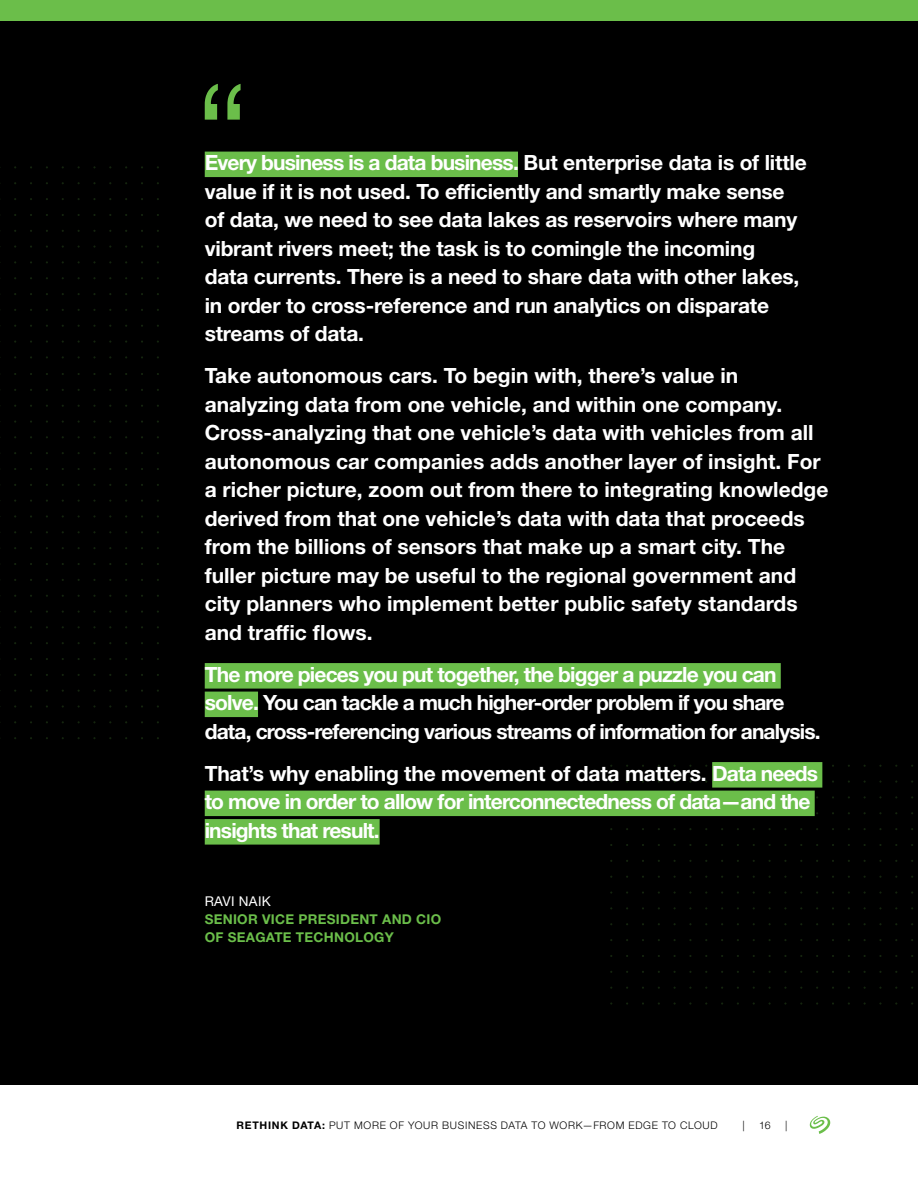
<style>
.page{position:relative;width:918px;height:1188px;background:#fff}
.page>*{position:absolute;margin:0;border:0;box-sizing:border-box;transform-origin:0 0}
.t1{font:700 21px/28.5px "Helvetica Neue LT Std";letter-spacing:-.01em;color:#fff}
.t2{font:700 21px/28.5px "Helvetica Neue LT Std";letter-spacing:-.04em;color:#fff}
.t3{font:700 13.5px/18px "Helvetica Neue LT Std";letter-spacing:.02em;color:#6bbe4a}
.t4{font:13.5px "Helvetica Neue LT Std";letter-spacing:.02em;color:#fff}
.t5{font:300 10.5px "Helvetica Neue LT Std";letter-spacing:.065em;color:#000}
.s1{font-weight:700}
</style>
<div class="page">
<svg style="left:810px;top:1116px;width:20px;height:18px"></svg>
<div style="left:0;top:0;width:918px;height:21px;background:#6bbe4a"></div>
<div style="left:0;top:21px;width:918px;height:1063px;background:#000"></div>
<div style="left:205px;top:152px;width:313px;height:25px;background:#6bbe4a"></div>
<div style="left:205px;top:663px;width:576px;height:26px;background:#6bbe4a"></div>
<div style="left:205px;top:692px;width:53px;height:25px;background:#6bbe4a"></div>
<div style="left:712px;top:762px;width:110px;height:26px;background:#6bbe4a"></div>
<div style="left:205px;top:791px;width:610px;height:25px;background:#6bbe4a"></div>
<div style="left:205px;top:819px;width:175px;height:26px;background:#6bbe4a"></div>
<svg style="left:205px;top:84px;width:36px;height:36px"></svg>
<p class="t1" style="left:205px;top:148px;width:604px">Every business is a data business. But enterprise data is of little value if it is not used. To efficiently and smartly make sense of data, we need to see data lakes as reservoirs where many vibrant rivers meet; the task is to comingle the incoming<br>data currents. There is a need to share data with other lakes, in order to cross-reference and run analytics on disparate streams of data.</p>
<p class="t1" style="left:205px;top:361px;width:625px">Take autonomous cars. To begin with, there’s value in analyzing data from one vehicle, and within one company.<br>Cross-analyzing that one vehicle’s data with vehicles from all autonomous car companies adds another layer of insight. For a richer picture, zoom out from there to integrating knowledge derived from that one vehicle’s data with data that proceeds from the billions of sensors that make up a smart city. The fuller picture may be useful to the regional government and city planners who implement better public safety standards and traffic flows.</p>
<p class="t2" style="left:205px;top:660px;width:618px">The more pieces you put together, the bigger a puzzle you can solve. You can tackle a much higher-order problem if you share data, cross-referencing various streams of information for analysis.</p>
<p class="t2" style="left:205px;top:759px;width:615px">That’s why enabling the movement of data matters. Data needs to move in order to allow for interconnectedness of data—and the insights that result.</p>
<p class="t4" style="left:205px;top:893px;width:68px">RAVI NAIK</p>
<p class="t3" style="left:205px;top:910px;width:238px">SENIOR VICE PRESIDENT AND CIO<br>OF SEAGATE TECHNOLOGY</p>
<p class="t5" style="left:236px;top:1118px;width:483px"><span class="s1">RETHINK DATA:</span> PUT MORE OF YOUR BUSINESS DATA TO WORK—FROM EDGE TO CLOUD</p>
<p class="t5" style="left:742px;top:1118px;width:4px">|</p>
<p class="t5" style="left:759px;top:1118px;width:13px">16</p>
<p class="t5" style="left:785px;top:1118px;width:4px">|</p>
</div>
